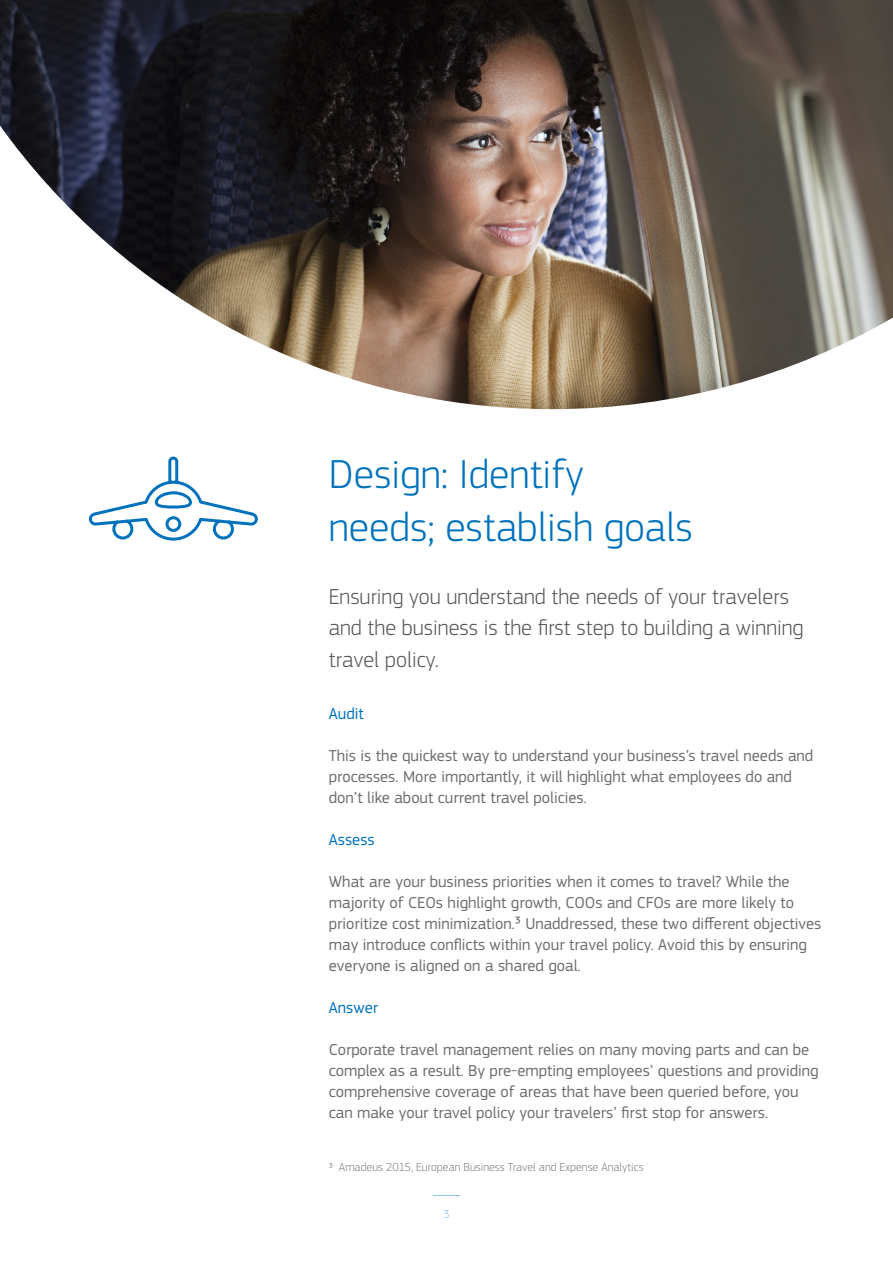
<style>
.page{position:relative;width:893px;height:1263px;background:#fff}
.page>*{position:absolute;margin:0;border:0;box-sizing:border-box;transform-origin:0 0}
.t1{font:300 42px/52.5px "Amadeus";color:#0072bc}
.P1{font:300 22.5px/31.5px "Amadeus";color:#57585a}
.Body{font:16.5px/21px "Amadeus";color:#6c6d70}
.Body-2{font:16.5px "Amadeus";color:#0072bc}
.reference{font:300 12px "Amadeus";color:#808285}
.t2{font:300 12px "Amadeus";color:#89c5e8}
</style>
<div class="page">
<svg style="left:434px;top:1195px;width:26px;height:1px"></svg>
<svg style="left:88px;top:456px;width:170px;height:85px"></svg>
<img style="left:0;top:0;width:893px;height:409px">
<p class="t1" style="left:329px;top:448px;width:366px">Design: Identify needs; establish goals</p>
<p class="P1" style="left:329px;top:580px;width:476px">Ensuring you understand the needs of your travelers and the business is the first step to building a winning travel policy.</p>
<p class="Body-2" style="left:329px;top:704px;width:36px">Audit</p>
<p class="Body" style="left:329px;top:745px;width:486px">This is the quickest way to understand your business’s travel needs and processes. More importantly, it will highlight what employees do and don’t like about current travel policies.</p>
<p class="Body-2" style="left:329px;top:830px;width:47px">Assess</p>
<p class="Body" style="left:329px;top:871px;width:494px">What are your business priorities when it comes to travel? While the majority of CEOs highlight growth, COOs and CFOs are more likely to prioritize cost minimization.³ Unaddressed, these two different objectives may introduce conflicts within your travel policy. Avoid this by ensuring everyone is aligned on a shared goal.</p>
<p class="Body-2" style="left:329px;top:998px;width:51px">Answer</p>
<p class="Body" style="left:329px;top:1039px;width:491px">Corporate travel management relies on many moving parts and can be complex as a result. By pre-empting employees’ questions and providing comprehensive coverage of areas that have been queried before, you can make your travel policy your travelers’ first stop for answers.</p>
<p class="reference" style="left:329px;top:1160px;width:316px">3 Amadeus 2015, European Business Travel and Expense Analytics</p>
<p class="t2" style="left:443px;top:1207px;width:8px">3</p>
</div>
